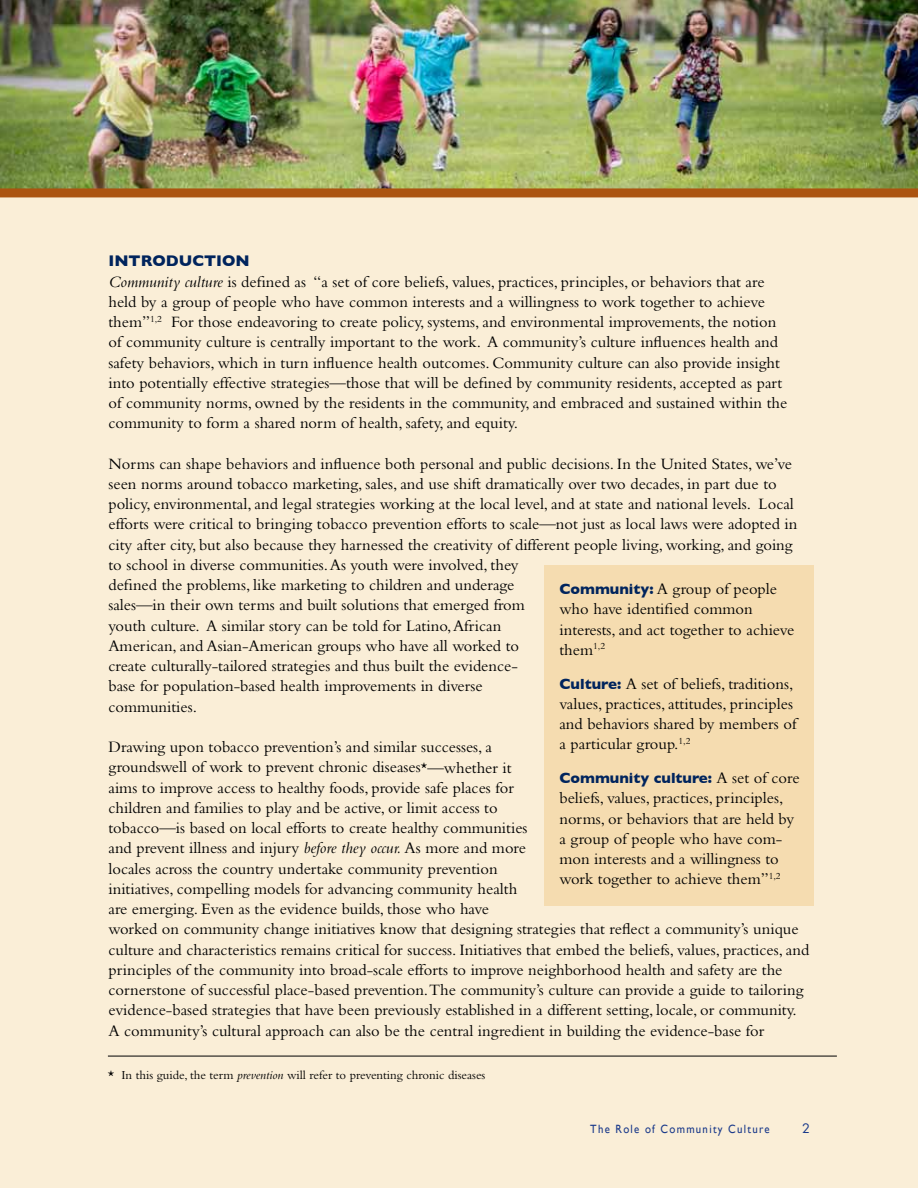
<style>
.page{position:relative;width:918px;height:1188px;background:#fff}
.page>*{position:absolute;margin:0;border:0;box-sizing:border-box;transform-origin:0 0}
.t1{font:16.5px/20.2px "Bembo";color:#000}
.t2{font:700 15.75px "Gill Sans";color:#00245d}
.t3{font:700 15px "Gill Sans";color:#00245d}
.t4{font:12.75px "Bembo";color:#000}
.t5{font:12.75px "Futura";color:#19398a}
.t6{font:12px "Gill Sans";letter-spacing:.12em;color:#19398a;scale:.9 1}
.s1{font-style:italic}
.s2{font-size:12.75px}
.s3{font-family:"Gill Sans";font-weight:700;font-size:15px;color:#00245d}
.s4{font-family:"Bembo";font-weight:400;font-size:16.5px;color:#000}
</style>
<div class="page">
<div style="left:0;top:1px;width:918px;height:1187px;background:#faeed7"></div>
<hr style="left:108px;top:1056px;width:729px;height:1px;background:#000">
<div style="left:544px;top:565px;width:270px;height:341px;background:#f5dcb0"></div>
<img style="left:0;top:0;width:918px;height:188px">
<div style="left:0;top:188px;width:918px;height:9px;background:#ab5410"></div>
<p class="t2" style="left:108px;top:252px;width:95px">Introducti</p>
<p class="t2" style="left:222px;top:252px;width:29px">on</p>
<p class="t1" style="left:108px;top:271px;width:680px"><span class="s1">Community culture</span> is defined as “a set of core beliefs, values, practices, principles, or behaviors that are held by a group of people who have common interests and a willingness to work together to achieve them”<sup>1,2</sup> For those endeavoring to create policy, systems, and environmental improvements, the notion of community culture is centrally important to the work. A community’s culture influences health and safety behaviors, which in turn influence health outcomes. Community culture can also provide insight into potentially effective strategies—those that will be defined by community residents, accepted as part of community norms, owned by the residents in the community, and embraced and sustained within the community to form a shared norm of health, safety, and equity.</p>
<p class="t1" style="left:108px;top:453px;width:690px">Norms can shape behaviors and influence both personal and public decisions. In the United States, we’ve seen norms around tobacco marketing, sales, and use shift dramatically over two decades, in part due to policy, environmental, and legal strategies working at the local level, and at state and national levels. Local efforts were critical to bringing tobacco prevention efforts to scale—not just as local laws were adopted in city after city, but also because they harnessed the creativity of different people living, working, and going to school in diverse communities. As youth were involved, they<br>defined the problems, like marketing to children and underage<br>sales—in their own terms and built solutions that emerged from<br>youth culture. A similar story can be told for Latino, African<br>American, and Asian-American groups who have all worked to<br>create culturally-tailored strategies and thus built the evidence-<br>base for population-based health improvements in diverse<br>communities.</p>
<p class="t1" style="left:108px;top:737px;width:702px">Drawing upon tobacco prevention’s and similar successes, a<br>groundswell of work to prevent chronic diseases<span class="s2">*</span>—whether it<br>aims to improve access to healthy foods, provide safe places for<br>children and families to play and be active, or limit access to<br>tobacco—is based on local efforts to create healthy communities<br>and prevent illness and injury <span class="s1">before they occur.</span> As more and more<br>locales across the country undertake community prevention<br>initiatives, compelling models for advancing community health<br>are emerging. Even as the evidence builds, those who have<br>worked on community change initiatives know that designing strategies that reflect a community’s unique culture and characteristics remains critical for success. Initiatives that embed the beliefs, values, practices, and principles of the community into broad-scale efforts to improve neighborhood health and safety are the cornerstone of successful place-based prevention.The community’s culture can provide a guide to tailoring evidence-based strategies that have been previously established in a different setting, locale, or community.<br>A community’s cultural approach can also be the central ingredient in building the evidence-base for</p>
<p class="t1" style="left:559px;top:579px;width:236px"><span class="s3">Community:</span> A group of people who have identified common interests, and act together to achieve them<sup>1,2</sup></p>
<p class="t1" style="left:559px;top:673px;width:239px"><span class="s3">Culture:</span> A set of beliefs, traditions, values, practices, attitudes, principles and behaviors shared by members of a particular group.<sup>1,2</sup></p>
<p class="t3" style="left:559px;top:769px;width:242px">Community culture: <span class="s4">A set of core</span></p>
<p class="t1" style="left:559px;top:788px;width:236px">beliefs, values, practices, principles, norms, or behaviors that are held by a group of people who have com&shy;mon interests and a willingness to work together to achieve them”<sup>1,2</sup></p>
<p class="t4" style="left:108px;top:1068px;width:379px">* In this guide, the term <span class="s1">prevention</span> will refer to preventing chronic diseases</p>
<p class="t6" style="left:590px;top:1122px;width:201px">The Role of Community Culture</p>
<p class="t5" style="left:802px;top:1121px;width:9px">2</p>
</div>
